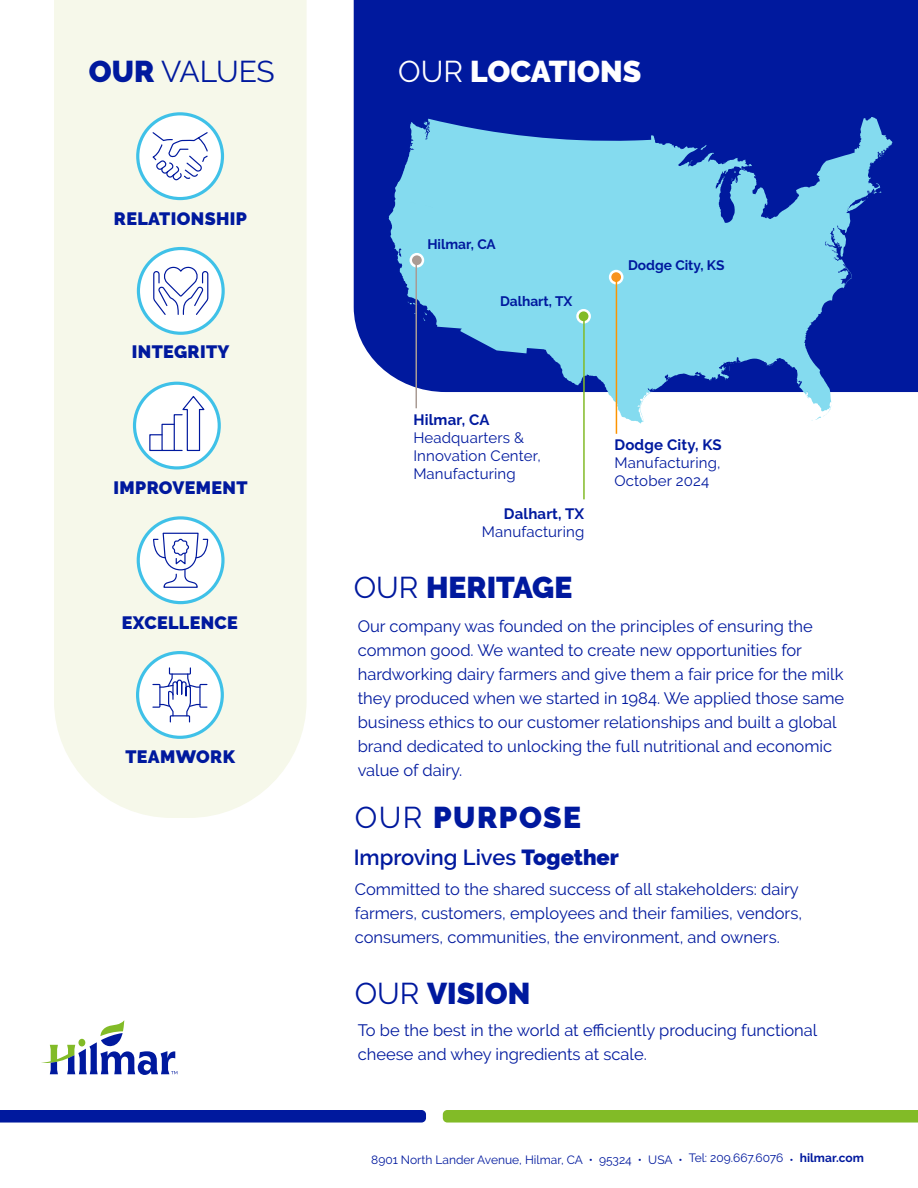
<style>
.page{position:relative;width:918px;height:1188px;background:#fff}
.page>*{position:absolute;margin:0;border:0;box-sizing:border-box;transform-origin:0 0}
.t1{font:900 30px "Raleway";color:#00199e}
.t2{font:900 30px "Raleway";color:#fff}
.t3{font:900 30px "Raleway";letter-spacing:.05em;color:#00199e}
.t4{font:30px "Raleway";letter-spacing:-.015em;color:#00199e}
.t5{font:600 21.75px "Raleway";color:#00199e}
.t6{font:900 17.85px "Raleway";letter-spacing:.02em;color:#00199e}
.t7{font:16.5px/24px "Raleway";color:#00199e}
.t8{font:15px/18px "Raleway";letter-spacing:.01em;color:#00199e;text-align:justify}
.t9{font:700 13.8px "Raleway";color:#00199e}
.t10{font:12px "Raleway";color:#00199e}
.s1{font-weight:900}
.s2{font-weight:400}
.s3{font-weight:700}
</style>
<div class="page">
<svg style="left:443px;top:1110px;width:475px;height:13px;background:#86bd2f"></svg>
<svg style="left:0;top:1110px;width:426px;height:13px;background:#0921a1"></svg>
<svg style="left:41px;top:1020px;width:136px;height:55px"></svg>
<div style="left:354px;top:0;width:564px;height:392px;background:#00199e"></div>
<svg style="left:389px;top:117px;width:503px;height:307px;background:#69a6d8"></svg>
<svg style="left:870px;top:148px;width:19px;height:18px"></svg>
<svg style="left:848px;top:191px;width:33px;height:20px"></svg>
<svg style="left:701px;top:145px;width:6px;height:5px"></svg>
<svg style="left:640px;top:389px;width:15px;height:32px"></svg>
<svg style="left:424px;top:122px;width:5px;height:10px"></svg>
<svg style="left:411px;top:254px;width:12px;height:12px"></svg>
<div style="left:410px;top:253px;width:14px;height:15px;border:2px solid #fff;border-radius:50%"></div>
<svg style="left:578px;top:310px;width:12px;height:12px"></svg>
<div style="left:576px;top:309px;width:15px;height:15px;border:2px solid #fff;border-radius:50%"></div>
<div style="left:610px;top:271px;width:12px;height:12px;background:#f7931e;border-radius:50%"></div>
<div style="left:609px;top:270px;width:14px;height:14px;border:2px solid #fff;border-radius:50%"></div>
<hr style="left:416px;top:259px;width:1px;height:149px;background:#a99b94">
<hr style="left:616px;top:280px;width:1px;height:154px;background:#fc9400">
<hr style="left:583px;top:318px;width:2px;height:181px;background:#82bb27">
<div style="left:54px;top:0;width:253px;height:818px;background:#f6f8ea"></div>
<div style="left:138px;top:114px;width:84px;height:85px;background:#fff;border-radius:50%"></div>
<svg style="left:152px;top:132px;width:56px;height:48px"></svg>
<div style="left:136px;top:112px;width:88px;height:88px;border:3px solid #3fc1e8;border-radius:50%"></div>
<div style="left:138px;top:249px;width:85px;height:84px;background:#fff;border-radius:50%"></div>
<svg style="left:153px;top:266px;width:56px;height:49px"></svg>
<div style="left:137px;top:247px;width:88px;height:88px;border:3px solid #3fc1e8;border-radius:50%"></div>
<div style="left:135px;top:383px;width:84px;height:85px;background:#fff;border-radius:50%"></div>
<div style="left:174px;top:414px;width:9px;height:37px;border:1px solid #00199e"></div>
<div style="left:161px;top:424px;width:14px;height:27px;border:1px solid #00199e"></div>
<div style="left:149px;top:434px;width:14px;height:17px;border:1px solid #00199e"></div>
<svg style="left:180px;top:395px;width:26px;height:57px"></svg>
<div style="left:133px;top:382px;width:88px;height:88px;border:3px solid #3fc1e8;border-radius:50%"></div>
<svg style="left:138px;top:518px;width:85px;height:85px"></svg>
<svg style="left:152px;top:532px;width:57px;height:56px"></svg>
<div style="left:137px;top:516px;width:88px;height:88px;border:3px solid #3fc1e8;border-radius:50%"></div>
<div style="left:138px;top:653px;width:84px;height:84px;background:#fff;border-radius:50%"></div>
<svg style="left:152px;top:667px;width:56px;height:56px"></svg>
<div style="left:136px;top:651px;width:88px;height:88px;border:3px solid #3fc1e8;border-radius:50%"></div>
<p class="t4" style="left:89px;top:54px;width:187px"><span class="s1">OUR</span> VALUES</p>
<p class="t6" style="left:114px;top:208px;width:135px">RELATIONSHIP</p>
<p class="t6" style="left:132px;top:342px;width:99px">INTEGRITY</p>
<p class="t6" style="left:114px;top:477px;width:135px">IMPROVEMENT</p>
<p class="t6" style="left:122px;top:612px;width:118px">EXCELLENCE</p>
<p class="t6" style="left:125px;top:747px;width:111px">TEAMWORK</p>
<p class="t2" style="left:398px;top:54px;width:244px"><span class="s2">OUR</span> LOCATIONS</p>
<p class="t9" style="left:427px;top:236px;width:70px">Hilmar, CA</p>
<p class="t9" style="left:500px;top:293px;width:74px">Dalhart, TX</p>
<p class="t9" style="left:628px;top:257px;width:98px">Dodge City, KS</p>
<p class="t8" style="left:413px;top:411px;width:129px;text-align:left"><span class="s3">Hilmar, CA<br></span>Headquarters &amp;<br>Innovation Center,<br>Manufacturing</p>
<p class="t8" style="left:482px;top:504px;width:104px;text-align:right"><span class="s3">Dalhart, TX<br></span>Manufacturing</p>
<p class="t1" style="left:354px;top:570px;width:220px"><span class="s2">OUR</span> HERITAGE</p>
<p class="t8" style="left:615px;top:436px;width:109px"><span class="s3">Dodge City, KS </span>Manufacturing, October 2024</p>
<p class="t7" style="left:358px;top:614px;width:488px">Our company was founded on the principles of ensuring the common good. We wanted to create new opportunities for hardworking dairy farmers and give them a fair price for the milk they produced when we started in 1984. We applied those same business ethics to our customer relationships and built a global brand dedicated to unlocking the full nutritional and economic value of dairy.</p>
<p class="t3" style="left:355px;top:801px;width:228px"><span class="s2">OUR</span> PURPOSE</p>
<p class="t5" style="left:354px;top:845px;width:267px">Improving Lives <span class="s1">Together</span></p>
<p class="t7" style="left:355px;top:878px;width:449px">Committed to the shared success of all stakeholders: dairy farmers, customers, employees and their families, vendors, consumers, communities, the environment, and owners.</p>
<p class="t1" style="left:355px;top:976px;width:177px"><span class="s2">OUR</span> VISION</p>
<p class="t7" style="left:358px;top:1018px;width:461px">To be the best in the world at efficiently producing functional cheese and whey ingredients at scale.</p>
<p class="t10" style="left:371px;top:1152px;width:494px">8901 North Lander Avenue, Hilmar, CA • 95324 • USA • Tel: 209.667.6076 • <span class="s3">hilmar.com</span></p>
</div>
